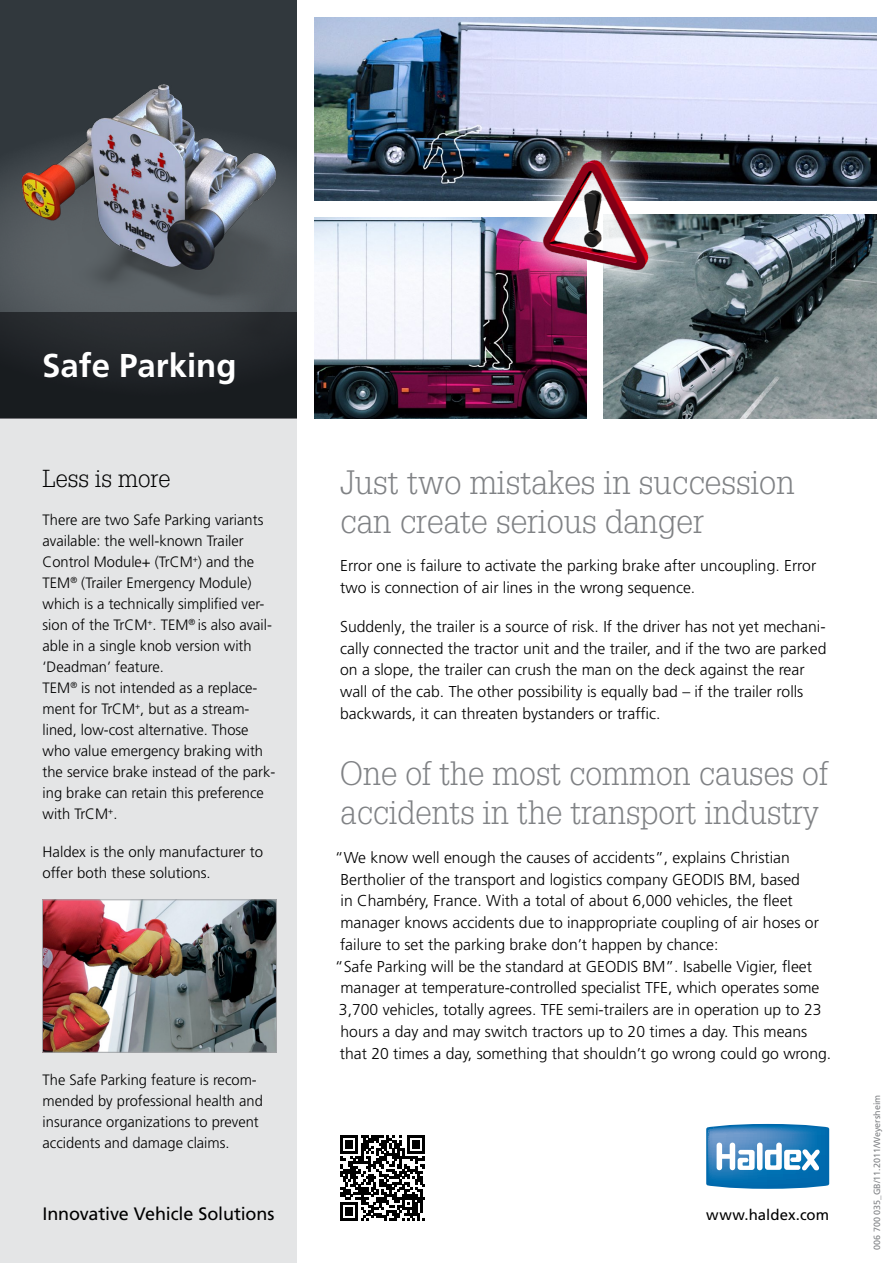
<style>
.page{position:relative;width:893px;height:1263px;background:#fff}
.page>*{position:absolute;margin:0;border:0;box-sizing:border-box;transform-origin:0 0}
.Content_Head{font:300 33px/39px "Glypha LT Std";color:#808285}
.Back_Title{font:700 33px "Frutiger LT Std";color:#fff}
.Content_Head_2{font:300 24px "Glypha LT Std";color:#000}
.t1{font:18px "Frutiger LT Std";letter-spacing:-.005em;color:#000}
.Content_Copy{font:300 15.75px "Frutiger LT Std";color:#000}
.Content_Copy-2{font:300 15.75px/21.8px "Frutiger LT Pro";color:#000}
.Content_Copy_LC{font:300 15px/21px "Frutiger LT Pro";color:#000}
.Content_Copy-3{font:300 15px/21px "Frutiger LT Pro";color:#000}
.t2{font:15px "Frutiger LT Std";letter-spacing:.005em;color:#000}
.t3{font:9px "Frutiger LT Std";color:#808285}
</style>
<div class="page">
<div style="left:0;top:0;width:298px;height:419px;background:#31383d"></div>
<div style="left:0;top:419px;width:298px;height:844px;background:#e4e5e6"></div>
<img style="left:0;top:55px;width:298px;height:258px">
<div style="left:0;top:313px;width:298px;height:106px;background:linear-gradient(to right,#1f2327,#202327)"></div>
<svg style="left:706px;top:1124px;width:123px;height:65px"></svg>
<svg style="left:340px;top:1135px;width:85px;height:85px"></svg>
<img style="left:604px;top:215px;width:273px;height:204px">
<img style="left:315px;top:218px;width:272px;height:201px">
<img style="left:315px;top:17px;width:562px;height:184px">
<img style="left:503px;top:120px;width:185px;height:190px">
<img style="left:543px;top:159px;width:106px;height:111px">
<img style="left:44px;top:901px;width:231px;height:150px">
<div style="left:42px;top:899px;width:235px;height:154px;border:1px solid #a1a3a6"></div>
<p class="Back_Title" style="left:42px;top:346px;width:196px">Safe Parking</p>
<p class="Content_Head_2" style="left:43px;top:465px;width:129px">Less is more</p>
<p class="Content_Copy_LC" style="left:43px;top:509px;width:234px">There are two Safe Parking variants available: the well-known Trailer<br>Control Module+ (TrCM<sup>+</sup>) and the<br>TEM<sup>®</sup> (Trailer Emergency Module) which is a technically simplified ver&shy;sion of the TrCM<sup>+</sup>. TEM<sup>®</sup> is also avail&shy;able in a single knob version with ‘Deadman’ feature.<br>TEM<sup>®</sup> is not intended as a replace&shy;ment for TrCM<sup>+</sup>, but as a stream&shy;lined, low-cost alternative. Those who value emergency braking with the service brake instead of the park&shy;ing brake can retain this preference with TrCM<sup>+</sup>.</p>
<p class="Content_Copy-3" style="left:43px;top:841px;width:222px">Haldex is the only manufacturer to offer both these solutions.</p>
<p class="Content_Copy_LC" style="left:43px;top:1069px;width:222px">The Safe Parking feature is recom&shy;mended by professional health and insurance organizations to prevent accidents and damage claims.</p>
<p class="Content_Head" style="left:340px;top:463px;width:456px">Just two mistakes in succession can create serious danger</p>
<p class="Content_Copy-2" style="left:340px;top:555px;width:478px">Error one is failure to activate the parking brake after uncoupling. Error two is connection of air lines in the wrong sequence.</p>
<p class="Content_Copy-2" style="left:340px;top:616px;width:488px">Suddenly, the trailer is a source of risk. If the driver has not yet mechani&shy;cally connected the tractor unit and the trailer, and if the two are parked on a slope, the trailer can crush the man on the deck against the rear wall of the cab. The other possibility is equally bad – if the trailer rolls backwards, it can threaten bystanders or traffic.</p>
<p class="Content_Head" style="left:340px;top:754px;width:490px">One of the most common causes of accidents in the transport industry</p>
<p class="Content_Copy" style="left:335px;top:848px;width:456px">“We know well enough the causes of accidents”, explains Christian</p>
<p class="Content_Copy" style="left:341px;top:870px;width:461px">Bertholier of the transport and logistics company GEODIS BM, based</p>
<p class="Content_Copy" style="left:341px;top:892px;width:454px">in Chambéry, France. With a total of about 6,000 vehicles, the fleet</p>
<p class="Content_Copy" style="left:340px;top:914px;width:480px">manager knows accidents due to inappropriate coupling of air hoses or</p>
<p class="Content_Copy" style="left:340px;top:935px;width:380px">failure to set the parking brake don’t happen by chance:</p>
<p class="Content_Copy" style="left:335px;top:957px;width:479px">“Safe Parking will be the standard at GEODIS BM”. Isabelle Vigier, fleet</p>
<p class="Content_Copy" style="left:340px;top:979px;width:480px">manager at temperature-controlled specialist TFE, which operates some</p>
<p class="Content_Copy" style="left:339px;top:1001px;width:484px">3,700 vehicles, totally agrees. TFE semi-trailers are in operation up to 23</p>
<p class="Content_Copy" style="left:341px;top:1022px;width:468px">hours a day and may switch tractors up to 20 times a day. This means</p>
<p class="Content_Copy" style="left:340px;top:1044px;width:493px">that 20 times a day, something that shouldn’t go wrong could go wrong.</p>
<p class="t1" style="left:43px;top:1203px;width:234px">Innovative Vehicle Solutions</p>
<p class="t2" style="left:706px;top:1206px;width:124px">www.haldex.com</p>
<p class="t3" style="left:872px;top:1250px;width:157px;rotate:-90deg">006 700 035_GB/11.2011/Weyersheim</p>
</div>
